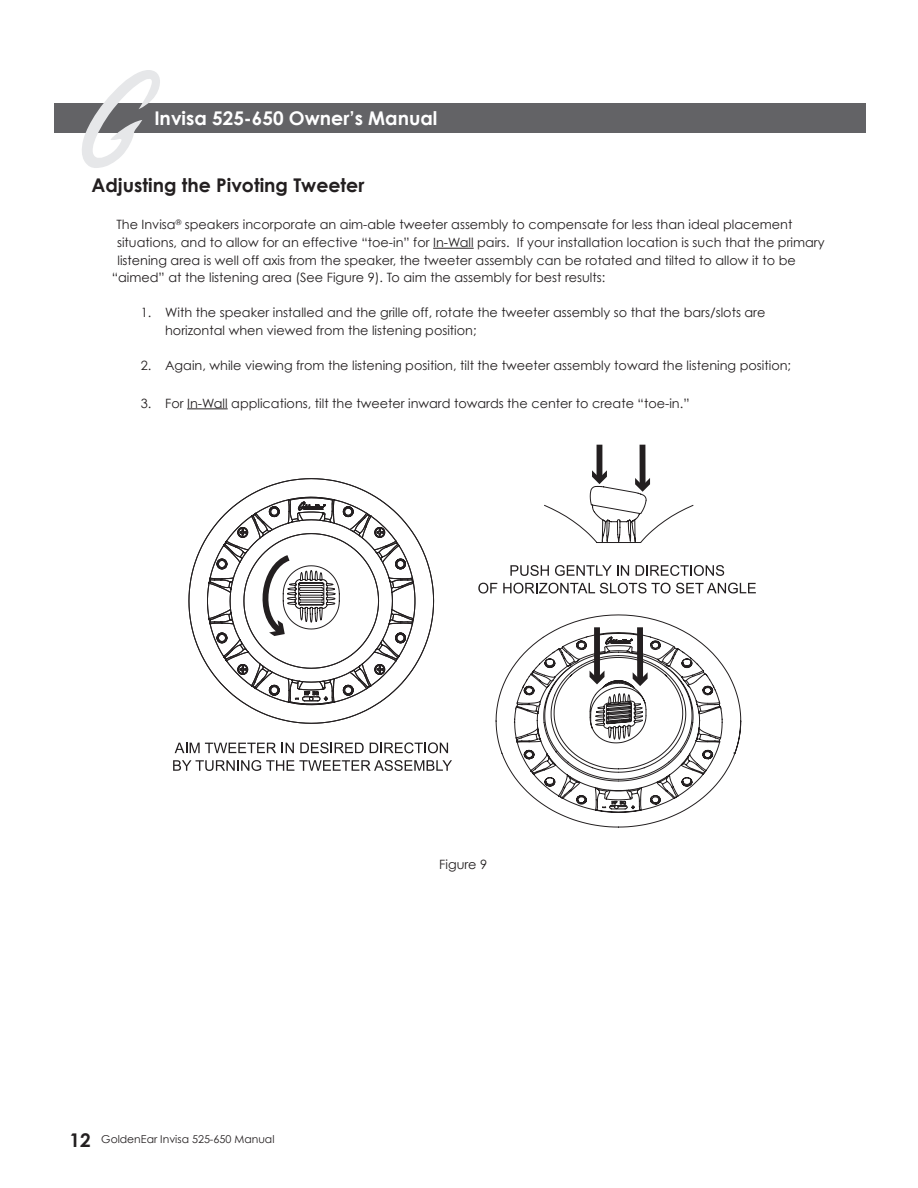
<style>
.page{position:relative;width:918px;height:1188px;background:#fff}
.page>*{position:absolute;margin:0;border:0;box-sizing:border-box;transform-origin:0 0}
.t1{font:700 18.9px "Century Gothic";color:#231f20}
.t2{font:700 18.9px "Century Gothic";color:#fff}
.t3{font:12.9px/17.5px "Century Gothic";color:#231f20}
.t4{font:10.8px "Century Gothic";color:#231f20}
</style>
<div class="page">
<div style="left:54px;top:103px;width:811px;height:30px;background:#636366"></div>
<svg style="left:82px;top:70px;width:78px;height:98px"></svg>
<hr style="left:433px;top:248px;width:41px;height:1px;background:#231f20">
<hr style="left:187px;top:408px;width:41px;height:1px;background:#231f20">
<svg style="left:188px;top:478px;width:496px;height:350px"></svg>
<svg style="left:543px;top:500px;width:199px;height:254px"></svg>
<svg style="left:175px;top:743px;width:101px;height:10px"></svg>
<svg style="left:282px;top:743px;width:12px;height:10px"></svg>
<svg style="left:300px;top:742px;width:64px;height:11px"></svg>
<svg style="left:370px;top:742px;width:78px;height:11px"></svg>
<svg style="left:173px;top:760px;width:279px;height:11px"></svg>
<svg style="left:510px;top:565px;width:39px;height:11px"></svg>
<svg style="left:555px;top:565px;width:74px;height:11px"></svg>
<svg style="left:636px;top:565px;width:88px;height:11px"></svg>
<svg style="left:478px;top:583px;width:19px;height:11px"></svg>
<svg style="left:503px;top:583px;width:253px;height:11px"></svg>
<svg style="left:256px;top:496px;width:160px;height:194px"></svg>
<div style="left:597px;top:445px;width:5px;height:34px;background:#231f20"></div>
<div style="left:640px;top:445px;width:6px;height:41px;background:#231f20"></div>
<svg style="left:589px;top:470px;width:61px;height:73px"></svg>
<svg style="left:495px;top:627px;width:240px;height:184px"></svg>
<p class="t2" style="left:154px;top:106px;width:285px">Invisa 525-650 Owner’s Manual</p>
<p class="t1" style="left:91px;top:173px;width:274px">Adjusting the Pivoting Tweeter</p>
<p class="t3" style="left:116px;top:216px;width:677px">The Invisa<sup>®</sup> speakers incorporate an aim-able tweeter assembly to compensate for less than ideal placement</p>
<p class="t3" style="left:117px;top:233px;width:709px">situations, and to allow for an effective “toe-in” for In-Wall pairs. If your installation location is such that the primary</p>
<p class="t3" style="left:117px;top:251px;width:680px">listening area is well off axis from the speaker, the tweeter assembly can be rotated and tilted to allow it to be</p>
<p class="t3" style="left:112px;top:268px;width:495px">“aimed” at the listening area (See Figure 9). To aim the assembly for best results:</p>
<p class="t3" style="left:165px;top:304px;width:602px;text-indent:-24px">1. With the speaker installed and the grille off, rotate the tweeter assembly so that the bars/slots are horizontal when viewed from the listening position;</p>
<p class="t3" style="left:141px;top:356px;width:652px">2. Again, while viewing from the listening position, tilt the tweeter assembly toward the listening position;</p>
<p class="t3" style="left:141px;top:394px;width:550px">3. For In-Wall applications, tilt the tweeter inward towards the center to create “toe-in.”</p>
<p class="t1" style="left:70px;top:1128px;width:23px">12</p>
<p class="t4" style="left:101px;top:1133px;width:175px">GoldenEar Invisa 525-650 Manual</p>
<p class="t3" style="left:439px;top:855px;width:50px">Figure 9</p>
</div>
